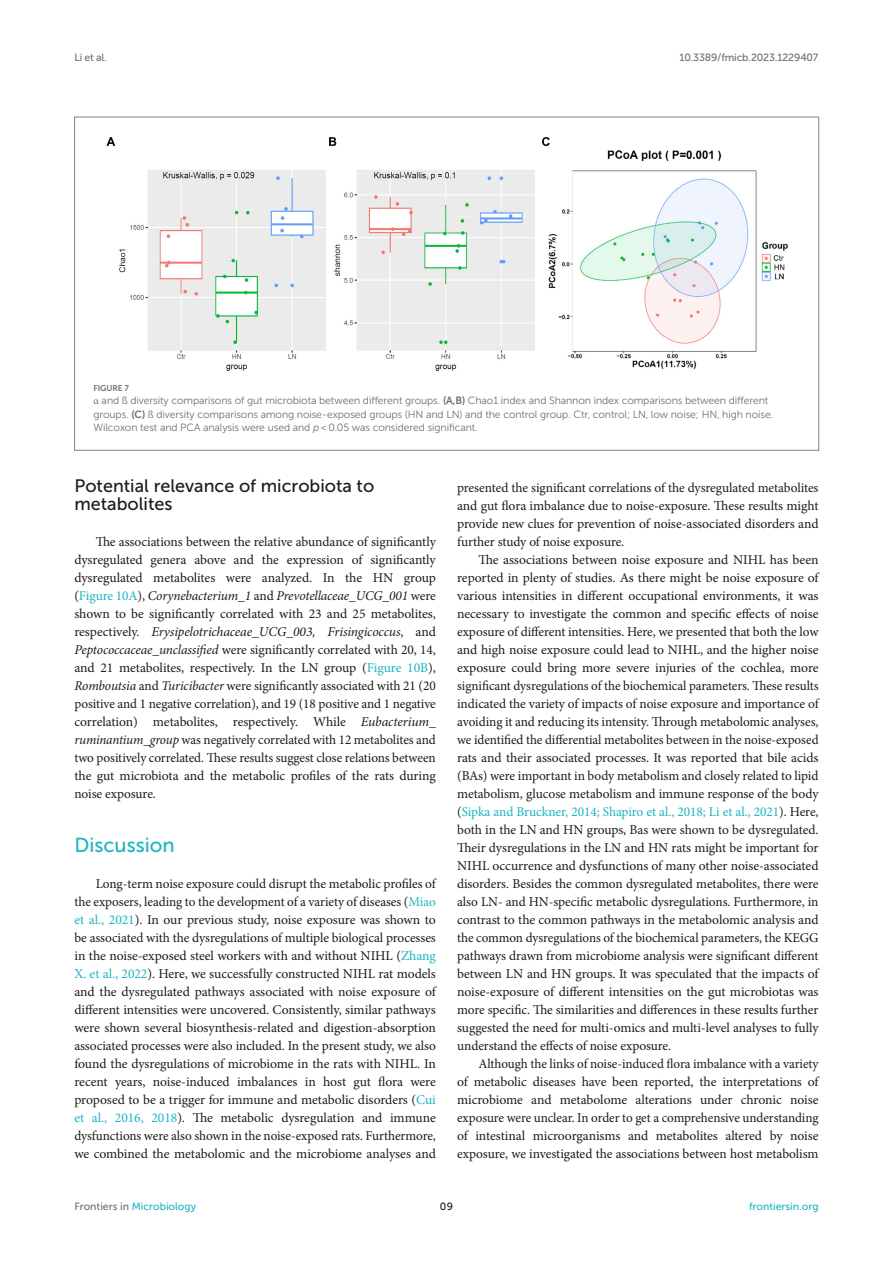
<style>
.page{position:relative;width:893px;height:1263px;background:#fff}
.page>*{position:absolute;margin:0;border:0;box-sizing:border-box;transform-origin:0 0}
.HEAD_1{font:20.25px "Museo Sans 500";color:#1db5c3}
.HEAD_2{font:18px/18px "Museo Sans 500";color:#1b1c1b}
.TEXT_FLUSH{font:13.5px/18px "Minion Pro";letter-spacing:-.005em;color:#1b1c1b;text-align:justify}
.TEXT{font:13.5px/18px "Minion Pro";letter-spacing:-.005em;color:#1b1c1b;text-align:justify}
.FIG_LEG{font:10.5px/13.5px "Museo Sans 300";letter-spacing:-.01em;color:#706f70}
.t1{font:10.5px "Museo Sans 500";color:#1db5c3}
.t2{font:10.5px "Museo Sans 500";letter-spacing:-.015em;color:#706f70}
.t3{font:10.5px "Museo Sans 500";color:#1b1c1b}
.FIG_HD{font:8.25px "Museo Sans 700";letter-spacing:-.01em;color:#706f70}
.s1{font-family:"Minion Pro"}
.s2{font-family:"Museo Sans 700"}
.s3{font-style:italic}
.s4{color:#1db5c3}
.s5{color:#706f70}
</style>
<div class="page">
<img style="left:106px;top:137px;width:682px;height:234px">
<p class="t2" style="left:74px;top:51px;width:34px">Li et al.</p>
<p class="t2" style="left:679px;top:51px;width:141px">10.3389/fmicb.2023.1229407</p>
<p class="FIG_HD" style="left:94px;top:383px;width:37px">FIGURE 7</p>
<p class="FIG_LEG" style="left:94px;top:394px;width:681px"><span class="s1">α</span> and ß diversity comparisons of gut microbiota between different groups. <span class="s2">(A,B)</span> Chao1 index and Shannon index comparisons between different groups. <span class="s2">(C)</span> ß diversity comparisons among noise-exposed groups (HN and LN) and the control group. Ctr, control; LN, low noise; HN, high noise.<br>Wilcoxon test and PCA analysis were used and <span class="s3">p</span> &lt; 0.05 was considered significant.</p>
<p class="HEAD_2" style="left:74px;top:477px;width:301px">Potential relevance of microbiota to metabolites</p>
<p class="TEXT_FLUSH" style="left:74px;top:533px;width:363px;text-indent:21px">The associations between the relative abundance of significantly dysregulated genera above and the expression of significantly dysregulated metabolites were analyzed. In the HN group (<span class="s4">Figure 10A</span>), <span class="s3">Corynebacterium_1</span> and <span class="s3">Prevotellaceae_UCG_001</span> were shown to be significantly correlated with 23 and 25 metabolites, respectively. <span class="s3">Erysipelotrichaceae_UCG_003, Frisingicoccus</span>, and <span class="s3">Peptococcaceae_unclassified</span> were significantly correlated with 20, 14, and 21 metabolites, respectively. In the LN group (<span class="s4">Figure 10B</span>), <span class="s3">Romboutsia</span> and <span class="s3">Turicibacter</span> were significantly associated with 21 (20 positive and 1 negative correlation), and 19 (18 positive and 1 negative correlation) metabolites, respectively. While <span class="s3">Eubacterium_ ruminantium_group</span> was negatively correlated with 12 metabolites and two positively correlated. These results suggest close relations between the gut microbiota and the metabolic profiles of the rats during noise exposure.</p>
<p class="HEAD_1" style="left:74px;top:834px;width:102px">Discussion</p>
<p class="TEXT_FLUSH" style="left:74px;top:875px;width:363px;text-indent:21px">Long-term noise exposure could disrupt the metabolic profiles of the exposers, leading to the development of a variety of diseases (<span class="s4">Miao et al., 2021</span>). In our previous study, noise exposure was shown to be associated with the dysregulations of multiple biological processes in the noise-exposed steel workers with and without NIHL (<span class="s4">Zhang X. et al., 2022</span>). Here, we successfully constructed NIHL rat models and the dysregulated pathways associated with noise exposure of different intensities were uncovered. Consistently, similar pathways were shown several biosynthesis-related and digestion-absorption associated processes were also included. In the present study, we also found the dysregulations of microbiome in the rats with NIHL. In recent years, noise-induced imbalances in host gut flora were proposed to be a trigger for immune and metabolic disorders (<span class="s4">Cui et al., 2016, 2018</span>). The metabolic dysregulation and immune dysfunctions were also shown in the noise-exposed rats. Furthermore, we combined the metabolomic and the microbiome analyses and</p>
<p class="TEXT_FLUSH" style="left:457px;top:479px;width:363px">presented the significant correlations of the dysregulated metabolites and gut flora imbalance due to noise-exposure. These results might provide new clues for prevention of noise-associated disorders and further study of noise exposure.</p>
<p class="TEXT" style="left:457px;top:551px;width:363px;text-indent:21px">The associations between noise exposure and NIHL has been reported in plenty of studies. As there might be noise exposure of various intensities in different occupational environments, it was necessary to investigate the common and specific effects of noise exposure of different intensities. Here, we presented that both the low and high noise exposure could lead to NIHL, and the higher noise exposure could bring more severe injuries of the cochlea, more significant dysregulations of the biochemical parameters. These results indicated the variety of impacts of noise exposure and importance of avoiding it and reducing its intensity. Through metabolomic analyses, we identified the differential metabolites between in the noise-exposed rats and their associated processes. It was reported that bile acids (BAs) were important in body metabolism and closely related to lipid metabolism, glucose metabolism and immune response of the body (<span class="s4">Sipka and Bruckner, 2014; Shapiro et al., 2018; Li et al., 2021</span>). Here, both in the LN and HN groups, Bas were shown to be dysregulated.<br>Their dysregulations in the LN and HN rats might be important for NIHL occurrence and dysfunctions of many other noise-associated disorders. Besides the common dysregulated metabolites, there were also LN- and HN-specific metabolic dysregulations. Furthermore, in contrast to the common pathways in the metabolomic analysis and the common dysregulations of the biochemical parameters, the KEGG pathways drawn from microbiome analysis were significant different between LN and HN groups. It was speculated that the impacts of noise-exposure of different intensities on the gut microbiotas was more specific. The similarities and differences in these results further suggested the need for multi-omics and multi-level analyses to fully understand the effects of noise exposure.</p>
<p class="TEXT" style="left:457px;top:1055px;width:363px;text-indent:21px">Although the links of noise-induced flora imbalance with a variety of metabolic diseases have been reported, the interpretations of microbiome and metabolome alterations under chronic noise exposure were unclear. In order to get a comprehensive understanding of intestinal microorganisms and metabolites altered by noise exposure, we investigated the associations between host metabolism</p>
<p class="t1" style="left:74px;top:1200px;width:123px"><span class="s5">Frontiers in</span> Microbiology</p>
<p class="t3" style="left:440px;top:1200px;width:15px">09</p>
<p class="t1" style="left:749px;top:1200px;width:71px">frontiersin.org</p>
</div>
